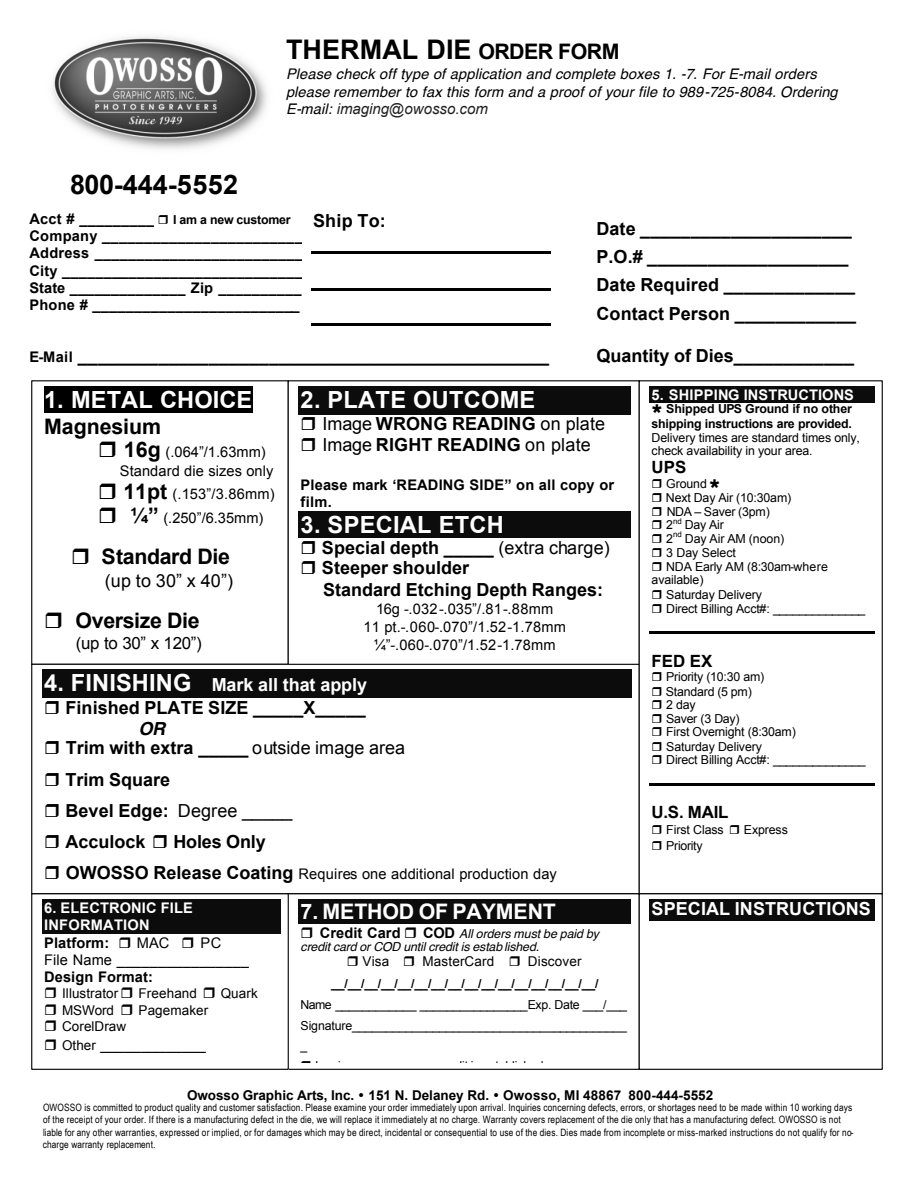
<style>
.page{position:relative;width:918px;height:1188px;background:#fff}
.page>*{position:absolute;margin:0;border:0;box-sizing:border-box;transform-origin:0 0}
.t1{font:700 27px "Arial";letter-spacing:.005em;color:#000}
.t2{font:700 23.7px "Arial";letter-spacing:.01em;color:#fff}
.t3{font:700 21.3px "Arial";letter-spacing:-.015em;color:#000}
.t4{font:700 21.3px "Arial";letter-spacing:-.01em;color:#fff}
.t5{font:700 18px/28.5px "Arial";color:#000}
.t6{font:18px/20.2px "Arial";letter-spacing:.005em;color:#000}
.t7{font:700 18px "Arial";letter-spacing:.005em;color:#fff}
.t8{font:italic 700 18px "Helvetica";color:#000}
.t9{font:700 16.8px "Arial";color:#000}
.t10{font:16.8px "Arial";letter-spacing:-.015em;color:#000}
.t11{font:italic 15px "Arial";color:#231f20}
.t12{font:14.7px/18px "Arial";letter-spacing:.005em;color:#000}
.t13{font:700 14.7px/17.1px "Arial";letter-spacing:.01em;color:#000;text-align:justify}
.t14{font:italic 14.7px/17.4px "Helvetica";letter-spacing:.01em;color:#000}
.t15{font:700 14.7px/16.8px "Arial";letter-spacing:.005em;color:#fff}
.t16{font:13.5px "Arial";letter-spacing:.005em;color:#000}
.t17{font:700 13.5px "Arial";color:#000}
.t18{font:12.3px/14px "Arial";letter-spacing:-.015em;color:#000}
.t19{font:700 12.3px/14.7px "Arial";letter-spacing:-.015em;color:#000;text-align:right}
.t20{font:italic 12.3px/13.5px "Helvetica";letter-spacing:-.01em;color:#000}
.t21{font:10.2px/12.3px "Arial Narrow";letter-spacing:.015em;color:#000}
.t22{font:7.8px "Arial";color:#000}
.s1{font-size:21.3px}
.s2{color:#00f}
.s3{font-size:14.7px}
.s4{font-weight:700;font-size:21.3px}
.s5{font-weight:700}
.s6{font-weight:400}
.s7{font-size:23.7px;color:#fff}
.s8{color:#fff}
.s9{font-weight:700;font-size:18px}
.s10{font-family:"Arial";font-weight:700;font-style:normal;font-size:14.7px}
.s11{font-size:13.5px}
</style>
<div class="page">
<img style="left:53px;top:36px;width:214px;height:113px">
<hr style="left:311px;top:251px;width:239px;height:3px;background:#000">
<hr style="left:311px;top:289px;width:239px;height:2px;background:#000">
<hr style="left:311px;top:323px;width:239px;height:3px;background:#000">
<div style="left:31px;top:380px;width:258px;height:285px;border:1px solid #000"></div>
<div style="left:44px;top:386px;width:208px;height:27px;background:#000"></div>
<div style="left:298px;top:386px;width:333px;height:29px;background:#0c0c0c"></div>
<div style="left:298px;top:511px;width:333px;height:27px;background:#0c0c0c"></div>
<div style="left:42px;top:670px;width:589px;height:28px;background:#0c0c0c"></div>
<div style="left:288px;top:893px;width:352px;height:177px;border:1px solid #000"></div>
<div style="left:298px;top:899px;width:333px;height:25px;background:#0c0c0c"></div>
<div style="left:639px;top:380px;width:244px;height:514px;border:1px solid #000"></div>
<div style="left:649px;top:386px;width:225px;height:17px;background:#0c0c0c"></div>
<hr style="left:649px;top:632px;width:225px;height:2px;background:#000">
<hr style="left:649px;top:784px;width:225px;height:2px;background:#000">
<div style="left:31px;top:893px;width:258px;height:177px;border:1px solid #000"></div>
<div style="left:42px;top:899px;width:238px;height:17px;background:#0c0c0c"></div>
<div style="left:42px;top:916px;width:238px;height:18px;background:#0c0c0c"></div>
<div style="left:639px;top:893px;width:244px;height:177px;border:1px solid #000"></div>
<div style="left:649px;top:899px;width:225px;height:22px;background:#0c0c0c"></div>
<svg style="left:302px;top:1068px;width:9px;height:2px"></svg>
<h1 class="t1" style="left:286px;top:34px;width:335px">THERMAL DIE <span class="s1">ORDER FORM</span></h1>
<h3 class="t14" style="left:286px;top:66px;width:553px">Please check off type of application and complete boxes 1. -7. For E-mail orders please remember to fax this form and a proof of your file to 989-725-8084. Ordering<br>E-mail: <span class="s2">imaging@owossographic.com</span></h3>
<h3 class="t11" style="left:337px;top:100px;width:153px">imaging@owosso.com</h3>
<h1 class="t1" style="left:70px;top:169px;width:170px">800-444-5552</h1>
<h3 class="t13" style="left:30px;top:211px;width:126px">Acct # _________</h3>
<p class="t19" style="left:173px;top:213px;width:119px">I am a new customer</p>
<h3 class="t13" style="left:30px;top:228px;width:275px">Company ________________________ Address _________________________ City _____________________________ State ______________ Zip __________ Phone # _________________________</h3>
<h3 class="t5" style="left:313px;top:206px;width:74px">Ship To:</h3>
<h3 class="t5" style="left:597px;top:214px;width:261px">Date _____________________<br>P.O.# ____________________<br>Date Required _____________<br>Contact Person ____________</h3>
<h3 class="t5" style="left:30px;top:341px;width:521px"><span class="s3">E-Mail</span> _______________________________________________</h3>
<h3 class="t5" style="left:597px;top:341px;width:259px">Quantity of Dies____________</h3>
<h2 class="t2" style="left:44px;top:386px;width:210px">1. METAL CHOICE</h2>
<h3 class="t3" style="left:44px;top:414px;width:119px">Magnesium</h3>
<h3 class="t12" style="left:120px;top:443px;width:155px;line-height:19.2px"><span class="s4">16g</span> (.064”/1.63mm)<br>Standard die sizes only</h3>
<h3 class="t12" style="left:123px;top:482px;width:153px;line-height:23.7px;text-align:center"><span class="s4">11pt</span> (.153”/3.86mm) <span class="s4">¼”</span> (.250”/6.35mm)</h3>
<h3 class="t3" style="left:102px;top:545px;width:130px">Standard Die</h3>
<h3 class="t6" style="left:105px;top:570px;width:130px">(up to 30” x 40”)</h3>
<h3 class="t3" style="left:76px;top:609px;width:126px">Oversize Die</h3>
<h3 class="t10" style="left:76px;top:633px;width:128px">(up to 30” x 120”)</h3>
<h3 class="t15" style="left:652px;top:386px;width:204px">5. SHIPPING INSTRUCTIONS</h3>
<p class="t19" style="left:652px;top:402px;width:202px">Shipped UPS Ground if no other shipping instructions are provided.</p>
<p class="t18" style="left:652px;top:430px;width:210px;line-height:13.5px">Delivery times are standard times only, check availability in your area.</p>
<h3 class="t9" style="left:652px;top:458px;width:36px">UPS</h3>
<p class="t18" style="left:666px;top:476px;width:127px">Ground<br>Next Day Air (10:30am)<br>NDA – Saver (3pm)<br>2</p>
<h2 class="t2" style="left:301px;top:386px;width:236px">2. PLATE OUTCOME</h2>
<h3 class="t6" style="left:323px;top:414px;width:284px">Image <span class="s5">WRONG READING</span> on plate<br>Image <span class="s5">RIGHT READING</span> on plate</h3>
<h3 class="t13" style="left:301px;top:476px;width:315px">Please mark ‘READING SIDE” on all copy or film.</h3>
<h2 class="t2" style="left:301px;top:511px;width:205px">3. SPECIAL ETCH</h2>
<h3 class="t5" style="left:322px;top:537px;width:289px;line-height:20.9px">Special depth _____ <span class="s6">(extra charge)<br></span>Steeper shoulder<br>Standard Etching Depth Ranges:</h3>
<h3 class="t12" style="left:364px;top:600px;width:204px;text-align:center">16g -.032-.035”/.81-.88mm<br>11 pt.-.060-.070”/1.52-1.78mm ¼”-.060-.070”/1.52-1.78mm</h3>
<h3 class="t5" style="left:44px;top:674px;width:324px;line-height:22.5px;text-align:right"><span class="s7">4. FINISHING</span> <span class="s8">Mark all that apply<br></span>Finished PLATE SIZE _____X_____</h3>
<h3 class="t8" style="left:139px;top:714px;width:28px">OR</h3>
<h3 class="t5" style="left:65px;top:732px;width:341px;line-height:31px">Trim with extra _____ <span class="s6">outside image area<br></span>Trim Square<br>Bevel Edge: <span class="s6">Degree _____<br></span>Acculock</h3>
<p class="t22" style="left:673px;top:517px;width:10px">nd</p>
<p class="t18" style="left:685px;top:518px;width:41px">Day Air</p>
<p class="t18" style="left:666px;top:532px;width:8px">2</p>
<p class="t22" style="left:673px;top:530px;width:10px">nd</p>
<p class="t18" style="left:685px;top:532px;width:101px">Day Air AM (noon)</p>
<p class="t18" style="left:666px;top:546px;width:71px">3 Day Select</p>
<p class="t18" style="left:666px;top:560px;width:163px">NDA Early AM (8:30am-where</p>
<p class="t18" style="left:652px;top:573px;width:53px">available)</p>
<p class="t18" style="left:666px;top:588px;width:97px">Saturday Delivery</p>
<p class="t18" style="left:666px;top:601px;width:201px">Direct Billing Acct#: ______________</p>
<h3 class="t9" style="left:652px;top:651px;width:62px">FED EX</h3>
<p class="t18" style="left:666px;top:670px;width:201px">Priority (10:30 am)<br>Standard (5 pm)<br>2 day<br>Saver (3 Day)<br>First Overnight (8:30am)<br>Saturday Delivery<br>Direct Billing Acct#: ______________</p>
<h3 class="t9" style="left:652px;top:803px;width:78px">U.S. MAIL</h3>
<p class="t18" style="left:666px;top:823px;width:59px">First Class</p>
<p class="t18" style="left:744px;top:823px;width:45px">Express</p>
<p class="t18" style="left:666px;top:839px;width:38px">Priority</p>
<h3 class="t5" style="left:173px;top:827px;width:94px">Holes Only</h3>
<h3 class="t12" style="left:66px;top:865px;width:493px"><span class="s9">OWOSSO Release Coating</span> Requires one additional production day</h3>
<h3 class="t4" style="left:301px;top:899px;width:257px">7. METHOD OF PAYMENT</h3>
<h3 class="t13" style="left:320px;top:924px;width:82px">Credit Card</h3>
<h3 class="t7" style="left:652px;top:899px;width:221px">SPECIAL INSTRUCTIONS</h3>
<h3 class="t15" style="left:44px;top:899px;width:150px">6. ELECTRONIC FILE<br>INFORMATION</h3>
<h3 class="t13" style="left:44px;top:934px;width:67px">Platform:</h3>
<h3 class="t12" style="left:137px;top:934px;width:34px">MAC</h3>
<p class="t20" style="left:301px;top:927px;width:300px;text-indent:123px"><span class="s10">COD</span> All orders must be paid by credit card or COD until credit is estab lished.</p>
<h3 class="t16" style="left:363px;top:953px;width:28px">Visa</h3>
<h3 class="t16" style="left:423px;top:953px;width:73px">MasterCard</h3>
<h3 class="t16" style="left:528px;top:953px;width:55px">Discover</h3>
<p class="t19" style="left:331px;top:977px;width:269px">__/__/__/__/__/__/__/__/__/__/__/__/__/__/__/__/</p>
<p class="t18" style="left:301px;top:994px;width:328px;line-height:20.9px;text-align:justify">Name ____________ ________________Exp. Date ___/___ Signature_________________________________________ _</p>
<h3 class="t12" style="left:44px;top:934px;width:206px;line-height:17px;text-indent:156px">PC<br>File Name ________________</h3>
<h3 class="t13" style="left:44px;top:968px;width:110px">Design Format:</h3>
<h3 class="t16" style="left:62px;top:986px;width:58px">Illustrator</h3>
<h3 class="t16" style="left:139px;top:986px;width:60px">Freehand</h3>
<h3 class="t16" style="left:221px;top:986px;width:39px">Quark</h3>
<h3 class="t16" style="left:62px;top:1003px;width:53px">MSWord</h3>
<h3 class="t16" style="left:139px;top:1003px;width:71px">Pagemaker</h3>
<h3 class="t16" style="left:62px;top:1019px;width:66px">CorelDraw</h3>
<h3 class="t12" style="left:62px;top:1036px;width:145px"><span class="s11">Other</span> _____________</h3>
<h3 class="t17" style="left:187px;top:1087px;width:528px">Owosso Graphic Arts, Inc. • 151 N. Delaney Rd. • Owosso, MI 48867 800-444-5552</h3>
<p class="t21" style="left:43px;top:1101px;width:812px">OWOSSO is committed to product quality and customer satisfaction. Please examine your order immediately upon arrival. Inquiries concerning defects, errors, or shortages need to be made within 10 working days of the receipt of your order. If there is a manufacturing defect in the die, we will replace it immediately at no charge. Warranty covers replacement of the die only that has a manufacturing defect. OWOSSO is not liable for any other warranties, expressed or implied, or for damages which may be direct, incidental or consequential to use of the dies. Dies made from incomplete or miss-marked instructions do not qualify for no&shy;charge warranty replacement.</p>
</div>
